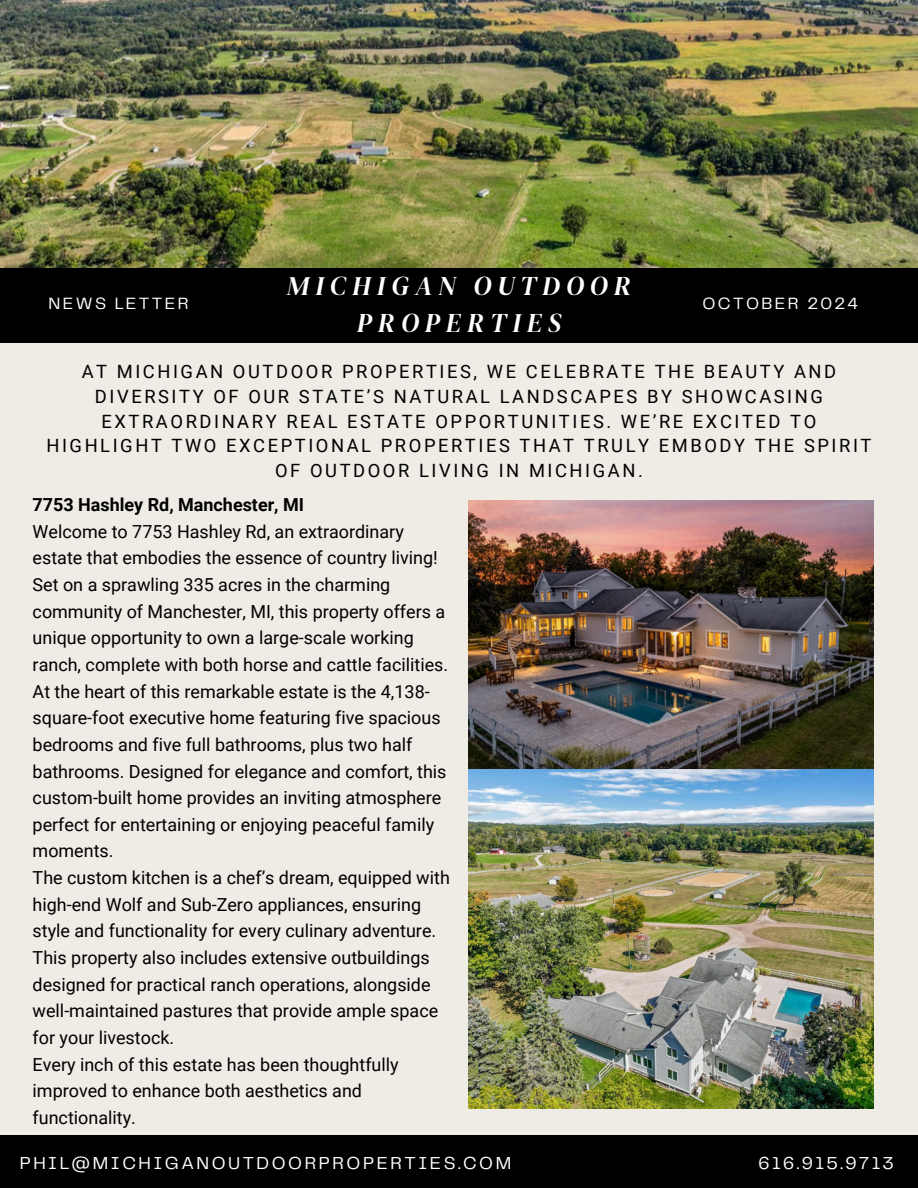
<style>
.page{position:relative;width:918px;height:1188px;background:#efebe5}
.page>*{position:absolute;margin:0;border:0;box-sizing:border-box;transform-origin:0 0}
.t1{font:italic 26.85px/37px "DM Serif Display";letter-spacing:.225em;color:#fff;text-align:center}
.t2{font:18.3px/24.8px "Roboto";letter-spacing:.14em;color:#000;text-align:center}
.t3{font:18px/26.7px "Roboto";color:#000}
.t4{font:18px "Telegraf";letter-spacing:.14em;color:#fff}
.t5{font:700 18px "Roboto";color:#000}
.t6{font:16.95px "Telegraf";letter-spacing:.14em;color:#fff}
</style>
<div class="page">
<div style="left:0;top:268px;width:918px;height:75px;background:#000"></div>
<img style="left:0;top:0;width:918px;height:268px">
<img style="left:468px;top:501px;width:405px;height:607px">
<div style="left:0;top:1136px;width:918px;height:52px;background:#000"></div>
<h2 class="t1" style="left:287px;top:267px;width:346px">MICHIGAN OUTDOOR<br>PROPERTIES</h2>
<h2 class="t6" style="left:49px;top:296px;width:142px">NEWS LETTER</h2>
<p class="t6" style="left:702px;top:296px;width:157px">OCTOBER 2024</p>
<p class="t2" style="left:46px;top:359px;width:827px">AT MICHIGAN OUTDOOR PROPERTIES, WE CELEBRATE THE BEAUTY AND DIVERSITY OF OUR STATE’S NATURAL LANDSCAPES BY SHOWCASING EXTRAORDINARY REAL ESTATE OPPORTUNITIES. WE’RE EXCITED TO HIGHLIGHT TWO EXCEPTIONAL PROPERTIES THAT TRULY EMBODY THE SPIRIT OF OUTDOOR LIVING IN MICHIGAN.</p>
<p class="t5" style="left:33px;top:495px;width:273px">7753 Hashley Rd, Manchester, MI</p>
<p class="t3" style="left:33px;top:518px;width:417px">Welcome to 7753 Hashley Rd, an extraordinary estate that embodies the essence of country living!<br>Set on a sprawling 335 acres in the charming community of Manchester, MI, this property offers a unique opportunity to own a large-scale working ranch, complete with both horse and cattle facilities.</p>
<p class="t3" style="left:33px;top:678px;width:415px">At the heart of this remarkable estate is the 4,138- square-foot executive home featuring five spacious bedrooms and five full bathrooms, plus two half bathrooms. Designed for elegance and comfort, this custom-built home provides an inviting atmosphere perfect for entertaining or enjoying peaceful family moments.</p>
<p class="t3" style="left:33px;top:865px;width:419px">The custom kitchen is a chef’s dream, equipped with high-end Wolf and Sub-Zero appliances, ensuring style and functionality for every culinary adventure.</p>
<p class="t3" style="left:33px;top:944px;width:407px">This property also includes extensive outbuildings designed for practical ranch operations, alongside well-maintained pastures that provide ample space for your livestock.</p>
<p class="t3" style="left:33px;top:1051px;width:368px">Every inch of this estate has been thoughtfully improved to enhance both aesthetics and functionality.</p>
<h2 class="t4" style="left:20px;top:1155px;width:493px">PHIL@MICHIGANOUTDOORPROPERTIES.COM</h2>
<h2 class="t4" style="left:758px;top:1155px;width:137px">616.915.9713</h2>
</div>
